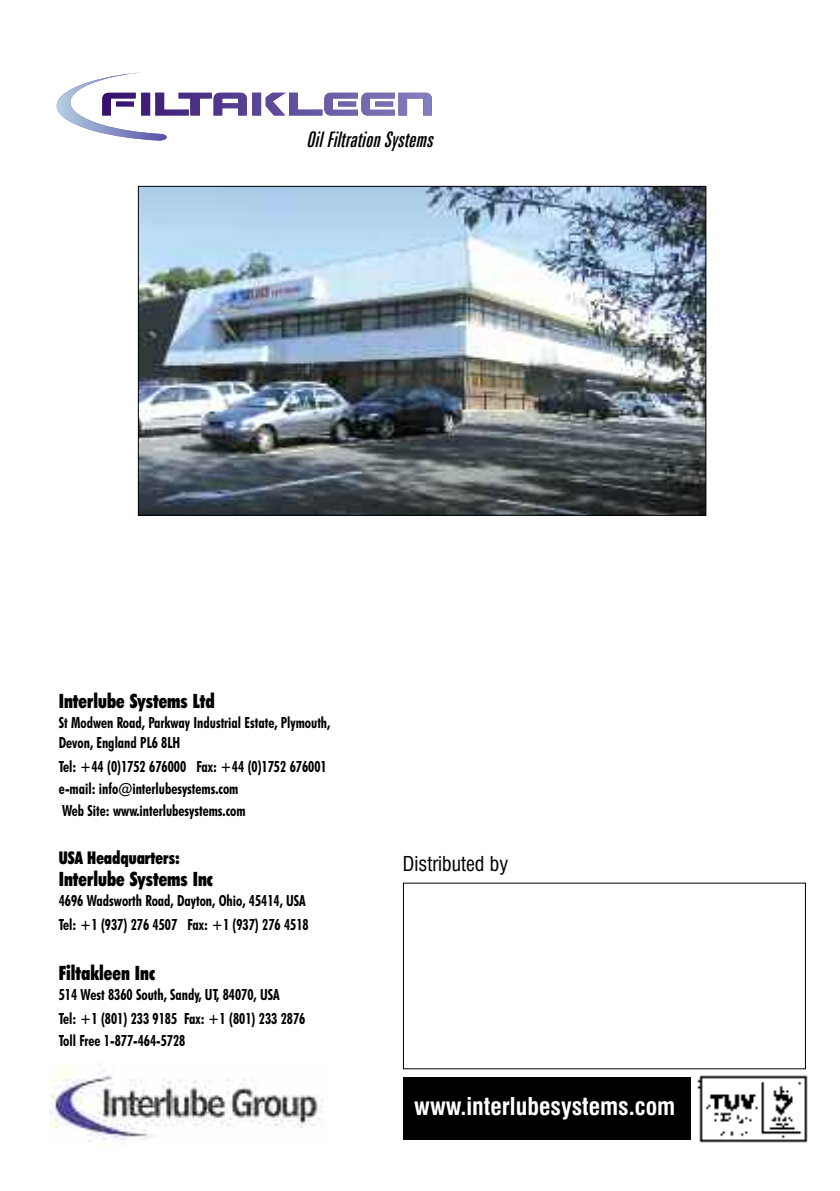
<style>
.page{position:relative;width:840px;height:1191px;background:#fff}
.page>*{position:absolute;margin:0;border:0;box-sizing:border-box;transform-origin:0 0}
.t1{font:700 condensed 24px "Swiss 721 BT";color:#fff}
.t2{font:italic extra-condensed 21.4px "Zurich BT";color:#000}
.t3{font:condensed 20px "Swiss 721 BT";color:#000}
.t4{font:900 condensed 19.8px "Futura BT";color:#000;scale:.91 1}
.t5{font:900 condensed 17.6px "Futura BT";color:#000;scale:.91 1}
.t6{font:700 condensed 15.4px/22px "Futura BT";color:#000;scale:.91 1}
</style>
<div class="page">
<svg style="left:57px;top:72px;width:374px;height:69px"></svg>
<img style="left:51px;top:1063px;width:272px;height:82px">
<img style="left:140px;top:188px;width:563px;height:325px">
<div style="left:403px;top:1077px;width:287px;height:63px;background:#000"></div>
<img style="left:697px;top:1075px;width:111px;height:68px">
<h2 class="t2" style="left:306px;top:131px;width:132px">OilFiltrationSystems</h2>
<p class="t4" style="left:59px;top:692px;width:173px">Interlube Systems Ltd</p>
<p class="t6" style="left:59px;top:713px;width:300px;line-height:20px">St Modwen Road, Parkway Industrial Estate, Plymouth,<br>Devon, England PL6 8LH</p>
<p class="t6" style="left:59px;top:756px;width:296px">Tel: +44 (0)1752 676000 Fax: +44 (0)1752 676001 e-mail: info@interlubesystems.com<br>Web Site: www.interlubesystems.com</p>
<p class="t5" style="left:59px;top:850px;width:134px">USA Headquarters:</p>
<p class="t4" style="left:59px;top:870px;width:171px">Interlube Systems Inc</p>
<p class="t6" style="left:59px;top:889px;width:276px;line-height:24px">4696 Wadsworth Road, Dayton, Ohio, 45414, USA<br>Tel: +1 (937) 276 4507 Fax: +1 (937) 276 4518</p>
<p class="t4" style="left:59px;top:964px;width:107px">Filtakleen Inc</p>
<p class="t6" style="left:59px;top:983px;width:272px;line-height:24px">514 West 8360 South, Sandy, UT, 84070, USA<br>Tel: +1 (801) 233 9185 Fax: +1 (801) 233 2876</p>
<p class="t6" style="left:59px;top:1030px;width:141px">Toll Free 1-877-464-5728</p>
<p class="t3" style="left:403px;top:856px;width:107px">Distributed by</p>
<h1 class="t1" style="left:414px;top:1097px;width:262px">www.interlubesystems.com</h1>
</div>
